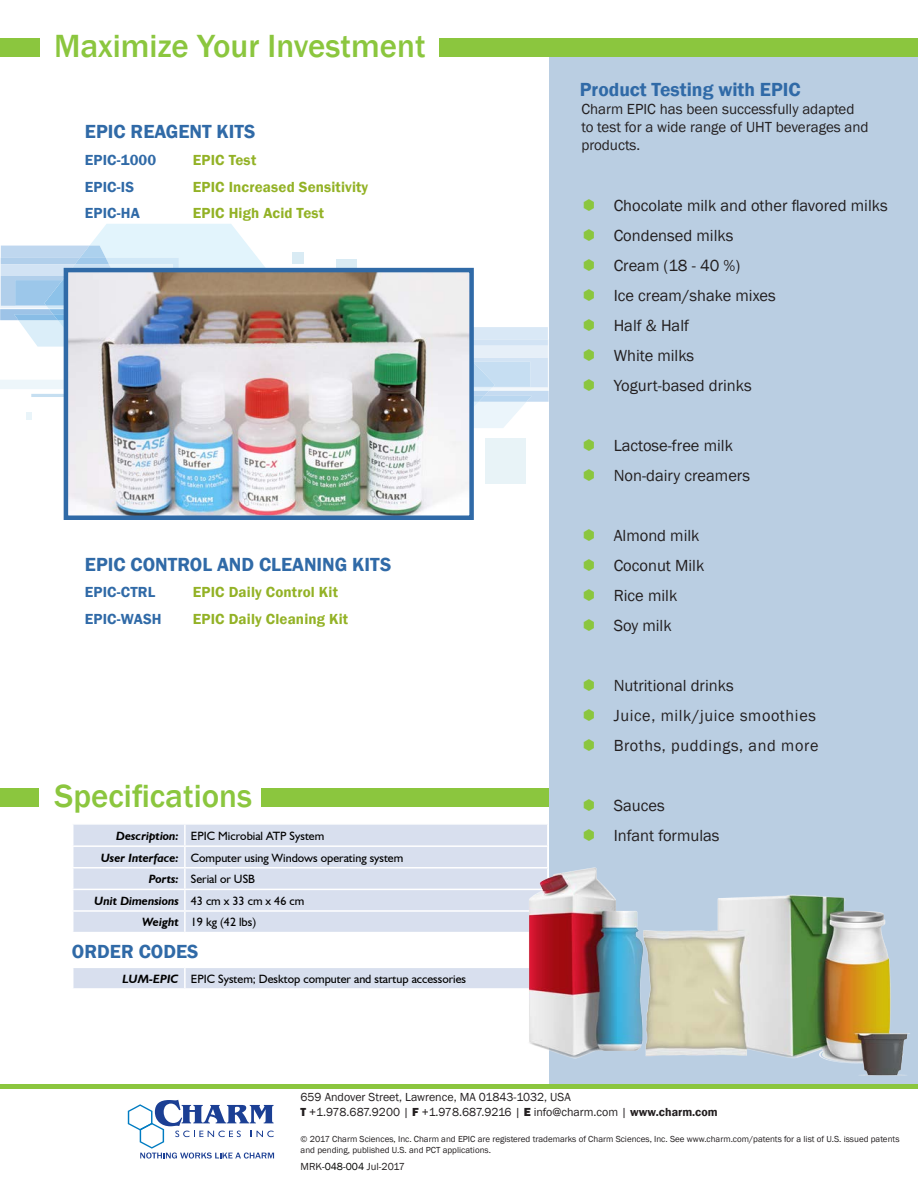
<style>
.page{position:relative;width:918px;height:1188px;background:#fff}
.page>*{position:absolute;margin:0;border:0;box-sizing:border-box;transform-origin:0 0}
.t1{font:500 33px "Franklin Gothic";color:#8bc63e}
.text{font:600 19.5px "Franklin Gothic";color:#306aa7}
.t2{font:16.5px "Franklin Gothic";color:#231f20}
.t3{font:16.5px "Franklin Gothic";letter-spacing:.04em;color:#231f20}
.text-2{font:600 15px "Franklin Gothic";letter-spacing:.01em;color:#93b226}
.t4{font:15px/18px "Franklin Gothic";color:#231f20}
.text-3{font:600 15px "Franklin Gothic";letter-spacing:.01em;color:#306aa7}
.t5{font:12px "Humanist 521 BT";color:#000}
.t6{font:12px "Franklin Gothic";color:#231f20}
.t7{font:italic 700 12px "Humanist 521 BT";color:#000}
.t8{font:10.5px "Franklin Gothic";color:#231f20}
.t9{font:9px/10.8px "Franklin Gothic";color:#231f20}
.s1{font-weight:800}
.s2{font-weight:600}
.s3{color:#040503}
</style>
<div class="page">
<svg style="left:0;top:224px;width:549px;height:240px"></svg>
<div style="left:26px;top:412px;width:6px;height:7px;background:#e9f4f9"></div>
<div style="left:485px;top:439px;width:40px;height:45px;background:#e8f3f7"></div>
<div style="left:549px;top:53px;width:369px;height:1032px;background:#bacee2"></div>
<svg style="left:128px;top:1100px;width:146px;height:59px"></svg>
<div style="left:0;top:1084px;width:918px;height:5px;background:#8bc63e"></div>
<div style="left:0;top:788px;width:39px;height:18px;background:#8bc63e"></div>
<div style="left:261px;top:788px;width:288px;height:18px;background:#8bc63e"></div>
<div style="left:439px;top:38px;width:479px;height:19px;background:#8bc63e"></div>
<div style="left:0;top:38px;width:40px;height:19px;background:#8bc63e"></div>
<img style="left:69px;top:273px;width:400px;height:242px">
<div style="left:64px;top:268px;width:410px;height:252px;border:4px solid #306aa7"></div>
<div style="left:73px;top:825px;width:474px;height:107px;background:#d8dfee"></div>
<hr style="left:184px;top:825px;width:2px;height:20px;background:#fff">
<hr style="left:72px;top:845px;width:113px;height:2px;background:#fff">
<hr style="left:185px;top:845px;width:364px;height:2px;background:#fff">
<hr style="left:184px;top:847px;width:2px;height:20px;background:#fff">
<hr style="left:72px;top:867px;width:113px;height:2px;background:#fff">
<hr style="left:185px;top:867px;width:364px;height:2px;background:#fff">
<hr style="left:184px;top:869px;width:2px;height:20px;background:#fff">
<hr style="left:72px;top:889px;width:113px;height:1px;background:#fff">
<hr style="left:185px;top:889px;width:364px;height:1px;background:#fff">
<hr style="left:184px;top:890px;width:2px;height:20px;background:#fff">
<hr style="left:72px;top:910px;width:113px;height:2px;background:#fff">
<hr style="left:185px;top:910px;width:364px;height:2px;background:#fff">
<hr style="left:184px;top:912px;width:2px;height:20px;background:#fff">
<div style="left:73px;top:968px;width:448px;height:20px;background:#d8dfee"></div>
<img style="left:521px;top:862px;width:389px;height:214px">
<p class="t1" style="left:54px;top:25px;width:373px">Maximize Your Investment</p>
<p class="text" style="left:85px;top:120px;width:172px">EPIC REAGENT KITS</p>
<p class="text-3" style="left:85px;top:151px;width:73px">EPIC-1000</p>
<p class="text-2" style="left:193px;top:151px;width:65px">EPIC Test</p>
<p class="text-3" style="left:85px;top:177px;width:51px">EPIC-IS</p>
<p class="text-2" style="left:193px;top:177px;width:177px">EPIC Increased Sensitivity</p>
<p class="text-3" style="left:85px;top:204px;width:56px">EPIC-HA</p>
<p class="text-2" style="left:193px;top:204px;width:133px">EPIC High Acid Test</p>
<p class="text" style="left:85px;top:552px;width:308px">EPIC CONTROL AND CLEANING KITS</p>
<p class="text-3" style="left:85px;top:583px;width:72px">EPIC-CTRL</p>
<p class="text-2" style="left:193px;top:583px;width:147px">EPIC Daily Control Kit</p>
<p class="text-3" style="left:85px;top:610px;width:78px">EPIC-WASH</p>
<p class="text-2" style="left:193px;top:610px;width:157px">EPIC Daily Cleaning Kit</p>
<p class="t1" style="left:55px;top:776px;width:199px">Specifications</p>
<p class="t7" style="left:116px;top:828px;width:64px">Description:</p>
<p class="t5" style="left:191px;top:828px;width:135px">EPIC Microbial ATP System</p>
<p class="t7" style="left:101px;top:850px;width:80px">User Interface:</p>
<p class="t5" style="left:191px;top:850px;width:214px">Computer using Windows operating system</p>
<p class="t7" style="left:149px;top:872px;width:31px">Ports:</p>
<p class="t5" style="left:191px;top:872px;width:66px">Serial or USB</p>
<p class="t7" style="left:94px;top:893px;width:86px">Unit Dimensions</p>
<p class="t5" style="left:191px;top:893px;width:115px">43 cm x 33 cm x 46 cm</p>
<p class="t7" style="left:142px;top:915px;width:38px">Weight</p>
<p class="t5" style="left:191px;top:915px;width:67px">19 kg (42 lbs)</p>
<p class="text" style="left:72px;top:940px;width:128px">ORDER CODES</p>
<p class="t7" style="left:123px;top:971px;width:58px">LUM-EPIC</p>
<p class="t5" style="left:191px;top:971px;width:277px">EPIC System; Desktop computer and startup accessories</p>
<p class="text" style="left:580px;top:78px;width:222px">Product Testing with EPIC</p>
<p class="t4" style="left:581px;top:101px;width:289px">Charm EPIC has been successfully adapted to test for a wide range of UHT beverages and products.</p>
<p class="t2" style="left:614px;top:196px;width:276px">Chocolate milk and other flavored milks</p>
<p class="t2" style="left:614px;top:226px;width:121px">Condensed milks</p>
<p class="t2" style="left:614px;top:256px;width:128px">Cream (18 - 40 %)</p>
<p class="t2" style="left:614px;top:286px;width:163px">Ice cream/shake mixes</p>
<p class="t2" style="left:614px;top:316px;width:77px">Half &amp; Half</p>
<p class="t2" style="left:614px;top:346px;width:82px">White milks</p>
<p class="t2" style="left:614px;top:376px;width:140px">Yogurt-based drinks</p>
<p class="t2" style="left:614px;top:436px;width:121px">Lactose-free milk</p>
<p class="t2" style="left:614px;top:466px;width:138px">Non-dairy creamers</p>
<p class="t2" style="left:614px;top:526px;width:87px">Almond milk</p>
<p class="t2" style="left:614px;top:556px;width:92px">Coconut Milk</p>
<p class="t2" style="left:614px;top:586px;width:65px">Rice milk</p>
<p class="t2" style="left:614px;top:616px;width:59px">Soy milk</p>
<p class="t2" style="left:614px;top:676px;width:121px">Nutritional drinks</p>
<p class="t3" style="left:614px;top:706px;width:204px">Juice, milk/juice smoothies</p>
<p class="t3" style="left:614px;top:736px;width:206px">Broths, puddings, and more</p>
<p class="t2" style="left:614px;top:796px;width:53px">Sauces</p>
<p class="t2" style="left:614px;top:826px;width:107px">Infant formulas</p>
<p class="t6" style="left:301px;top:1090px;width:272px">659 Andover Street, Lawrence, MA 01843-1032, USA</p>
<p class="t6" style="left:301px;top:1105px;width:419px"><span class="s1">T</span> +1.978.687.9200 | <span class="s1">F</span> +1.978.687.9216 | <span class="s1">E</span> info@charm.com | <span class="s2">www.charm.com</span></p>
<p class="t9" style="left:301px;top:1134px;width:600px">© 2017 Charm Sciences, Inc. Charm and EPIC are registered trademarks of Charm Sciences, Inc. See www.charm.com/patents for a list of U.S. issued patents and pending, published U.S. and PCT applications.</p>
<p class="t8" style="left:301px;top:1160px;width:106px">MRK<span class="s3">-048-004</span> Jul-2017</p>
</div>
